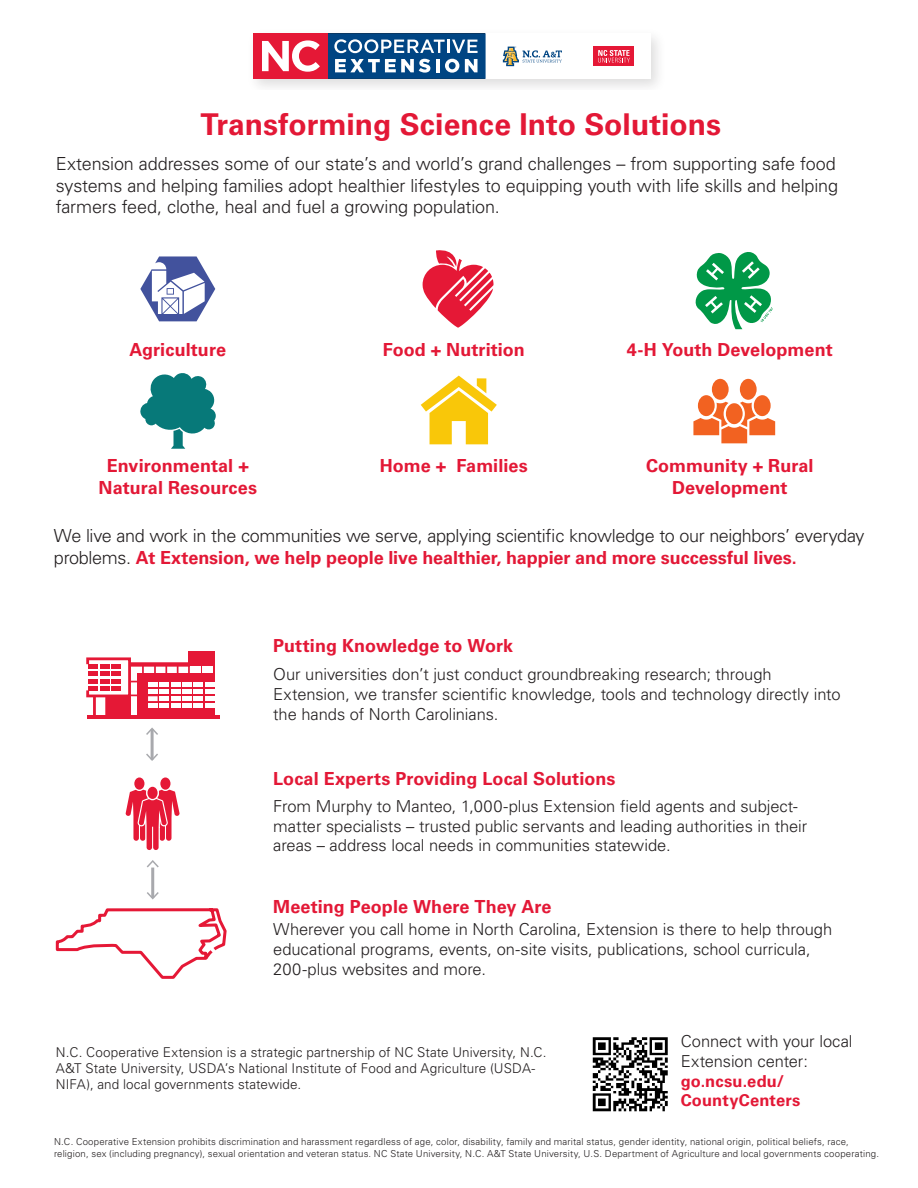
<style>
.page{position:relative;width:918px;height:1188px;background:#fff}
.page>*{position:absolute;margin:0;border:0;box-sizing:border-box;transform-origin:0 0}
.t1{font:700 30px "Univers LT Std";color:#e31836}
.Base{font:300 18px/21.6px "Univers LT Std";letter-spacing:-.01em;color:#231f20}
.Base-2{font:700 18px/21.6px "Univers LT Std";letter-spacing:.005em;color:#e31836;text-align:center}
.Base-3{font:300 16.5px/19.8px "Univers LT Std";letter-spacing:-.005em;color:#231f20}
.t2{font:700 16.5px/19.8px "Univers LT Std";letter-spacing:.01em;color:#e31836}
.Base-4{font:300 13.5px/16.2px "Univers LT Std";letter-spacing:.005em;color:#231f20}
.t3{font:300 9.6px/11.6px "Univers LT Std";letter-spacing:.015em;color:#231f20}
.s1{font-weight:700;color:#e31836}
</style>
<div class="page">
<img style="left:592px;top:1037px;width:76px;height:75px">
<div style="left:594px;top:47px;width:40px;height:19px;background:#e51836"></div>
<svg style="left:598px;top:50px;width:32px;height:13px"></svg>
<svg style="left:503px;top:46px;width:59px;height:20px"></svg>
<div style="left:253px;top:33px;width:74px;height:46px;background:#e51836"></div>
<svg style="left:262px;top:40px;width:58px;height:32px"></svg>
<svg style="left:327px;top:33px;width:159px;height:46px"></svg>
<svg style="left:696px;top:252px;width:77px;height:77px"></svg>
<svg style="left:423px;top:250px;width:71px;height:78px"></svg>
<svg style="left:140px;top:256px;width:75px;height:65px"></svg>
<svg style="left:140px;top:373px;width:76px;height:76px"></svg>
<svg style="left:421px;top:376px;width:76px;height:68px"></svg>
<div style="left:712px;top:379px;width:17px;height:21px;background:#f26221;border-radius:50%"></div>
<div style="left:740px;top:379px;width:17px;height:21px;background:#f26221;border-radius:50%"></div>
<svg style="left:693px;top:395px;width:82px;height:48px"></svg>
<div style="left:188px;top:651px;width:27px;height:65px;background:#e51836"></div>
<hr style="left:87px;top:715px;width:133px;height:4px;background:#e51836">
<div style="left:194px;top:696px;width:9px;height:5px;background:#fff"></div>
<div style="left:194px;top:703px;width:9px;height:5px;background:#fff"></div>
<div style="left:194px;top:682px;width:9px;height:5px;background:#fff"></div>
<div style="left:194px;top:689px;width:9px;height:5px;background:#fff"></div>
<div style="left:205px;top:696px;width:10px;height:5px;background:#fff"></div>
<div style="left:205px;top:703px;width:10px;height:5px;background:#fff"></div>
<div style="left:205px;top:682px;width:10px;height:5px;background:#fff"></div>
<div style="left:205px;top:689px;width:10px;height:5px;background:#fff"></div>
<svg style="left:86px;top:657px;width:115px;height:58px"></svg>
<div style="left:190px;top:667px;width:11px;height:6px;background:#fff"></div>
<div style="left:202px;top:667px;width:11px;height:6px;background:#fff"></div>
<div style="left:133px;top:776px;width:13px;height:15px;border:3px solid #fff;border-radius:50%"></div>
<div style="left:134px;top:777px;width:10px;height:13px;background:#e51836;border-radius:50%"></div>
<div style="left:159px;top:776px;width:13px;height:15px;border:3px solid #fff;border-radius:50%"></div>
<div style="left:160px;top:777px;width:10px;height:13px;background:#e51836;border-radius:50%"></div>
<hr style="left:151px;top:729px;width:3px;height:30px;background:#a8a9ad">
<svg style="left:146px;top:754px;width:12px;height:7px"></svg>
<svg style="left:146px;top:727px;width:12px;height:8px"></svg>
<svg style="left:55px;top:784px;width:172px;height:195px"></svg>
<p class="t1" style="left:200px;top:107px;width:522px">Transforming Science Into Solutions</p>
<p class="Base" style="left:56px;top:153px;width:784px">Extension addresses some of our state’s and world’s grand challenges – from supporting safe food systems and helping families adopt healthier lifestyles to equipping youth with life skills and helping farmers feed, clothe, heal and fuel a growing population.</p>
<p class="Base-2" style="left:130px;top:339px;width:98px">Agriculture</p>
<p class="Base-2" style="left:383px;top:339px;width:144px">Food + Nutrition</p>
<p class="Base-2" style="left:627px;top:339px;width:208px">4-H Youth Development</p>
<p class="Base-2" style="left:99px;top:455px;width:160px">Environmental +<br>Natural Resources</p>
<p class="Base-2" style="left:380px;top:455px;width:149px">Home + Families</p>
<p class="Base-2" style="left:646px;top:455px;width:169px">Community + Rural<br>Development</p>
<p class="Base" style="left:54px;top:525px;width:812px">We live and work in the communities we serve, applying scientific knowledge to our neighbors’ everyday problems. <span class="s1">At Extension, we help people live healthier, happier and more successful lives.</span></p>
<p class="Base-2" style="left:273px;top:635px;width:241px">Putting Knowledge to Work</p>
<p class="Base-3" style="left:273px;top:664px;width:569px">Our universities don’t just conduct groundbreaking research; through<br>Extension, we transfer scientific knowledge, tools and technology directly into the hands of North Carolinians.</p>
<p class="Base-2" style="left:273px;top:768px;width:344px">Local Experts Providing Local Solutions</p>
<p class="Base-3" style="left:273px;top:796px;width:536px">From Murphy to Manteo, 1,000-plus Extension field agents and subject&shy;matter specialists – trusted public servants and leading authorities in their areas – address local needs in communities statewide.</p>
<p class="Base-2" style="left:273px;top:896px;width:280px">Meeting People Where They Are</p>
<p class="Base-3" style="left:273px;top:920px;width:561px">Wherever you call home in North Carolina, Extension is there to help through educational programs, events, on-site visits, publications, school curricula,<br>200-plus websites and more.</p>
<p class="Base-4" style="left:56px;top:1044px;width:492px">N.C. Cooperative Extension is a strategic partnership of NC State University, N.C.<br>A&amp;T State University, USDA’s National Institute of Food and Agriculture (USDA-<br>NIFA), and local governments statewide.</p>
<p class="Base-3" style="left:681px;top:1031px;width:173px">Connect with your local<br>Extension center:</p>
<p class="t2" style="left:681px;top:1071px;width:121px">go.ncsu.edu/<br>CountyCenters</p>
<p class="t3" style="left:54px;top:1136px;width:827px">N.C. Cooperative Extension prohibits discrimination and harassment regardless of age, color, disability, family and marital status, gender identity, national origin, political beliefs, race, religion, sex (including pregnancy), sexual orientation and veteran status. NC State University, N.C. A&amp;T State University, U.S. Department of Agriculture and local governments cooperating.</p>
</div>
